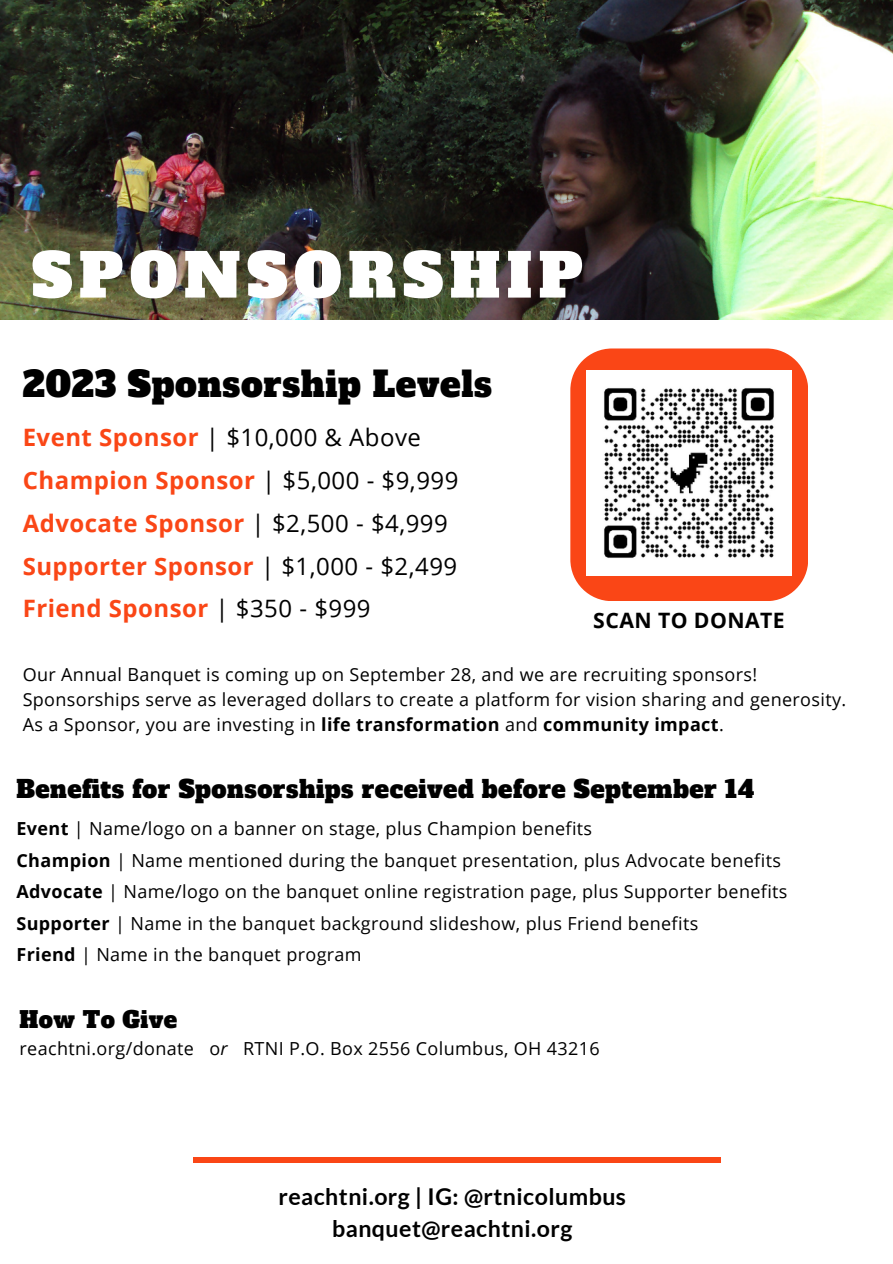
<style>
.page{position:relative;width:893px;height:1264px;background:#fff}
.page>*{position:absolute;margin:0;border:0;box-sizing:border-box;transform-origin:0 0}
.t1{font:60px "Alfa Slab One";letter-spacing:.11em;color:#fff}
.t2{font:34.5px "Alfa Slab One";letter-spacing:.02em;color:#000}
.t3{font:700 24px "Open Sans";letter-spacing:.02em;color:#fa4616}
.t4{font:24px "Alfa Slab One";letter-spacing:.02em;color:#000}
.t5{font:24px "Open Sans";letter-spacing:.02em;color:#000}
.t6{font:700 23.1px "Lato";letter-spacing:.02em;color:#000}
.t7{font:22.5px "Alfa Slab One";letter-spacing:.02em;color:#000}
.t8{font:700 21.15px "Open Sans";letter-spacing:.02em;color:#000}
.t9{font:18px/24.8px "Open Sans";letter-spacing:.02em;color:#000}
.s1{font-weight:700;color:#fa4616}
.s2{font-weight:400;color:#000}
.s3{font-weight:700}
.s4{font-style:italic}
</style>
<div class="page">
<div style="left:570px;top:348px;width:238px;height:253px;background:#fa4616;border-radius:42px"></div>
<img style="left:0;top:0;width:892px;height:320px">
<div style="left:193px;top:1156px;width:527px;height:6px;background:#fa4616"></div>
<img style="left:586px;top:371px;width:205px;height:204px">
<p class="t1" style="left:32px;top:235px;width:552px">SPONSORSHIP</p>
<p class="t2" style="left:23px;top:361px;width:471px">2023 Sponsorship Levels</p>
<p class="t5" style="left:23px;top:420px;width:400px"><span class="s1">Event Sponsor</span> | $10,000 &amp; Above</p>
<p class="t3" style="left:23px;top:463px;width:437px">Champion Sponsor <span class="s2">| $5,000 - $9,999</span></p>
<p class="t3" style="left:23px;top:506px;width:426px">Advocate Sponsor <span class="s2">| $2,500 - $4,999</span></p>
<p class="t3" style="left:23px;top:549px;width:436px">Supporter Sponsor <span class="s2">| $1,000 - $2,499</span></p>
<p class="t3" style="left:23px;top:591px;width:349px">Friend Sponsor <span class="s2">| $350 - $999</span></p>
<p class="t8" style="left:593px;top:605px;width:193px">SCAN TO DONATE</p>
<p class="t9" style="left:23px;top:661px;width:825px">Our Annual Banquet is coming up on September 28, and we are recruiting sponsors!<br>Sponsorships serve as leveraged dollars to create a platform for vision sharing and generosity.<br>As a Sponsor, you are investing in <span class="s3">life transformation</span> and <span class="s3">community impact</span>.</p>
<p class="t4" style="left:16px;top:773px;width:739px">Benefits for Sponsorships received before September 14</p>
<p class="t9" style="left:16px;top:815px;width:577px"><span class="s3">Event</span> | Name/logo on a banner on stage, plus Champion benefits</p>
<p class="t9" style="left:16px;top:847px;width:766px"><span class="s3">Champion</span> | Name mentioned during the banquet presentation, plus Advocate benefits</p>
<p class="t9" style="left:16px;top:878px;width:772px"><span class="s3">Advocate</span> | Name/logo on the banquet online registration page, plus Supporter benefits</p>
<p class="t9" style="left:16px;top:910px;width:683px"><span class="s3">Supporter</span> | Name in the banquet background slideshow, plus Friend benefits</p>
<p class="t9" style="left:16px;top:941px;width:347px"><span class="s3">Friend</span> | Name in the banquet program</p>
<p class="t7" style="left:20px;top:1004px;width:159px">How To Give</p>
<p class="t9" style="left:20px;top:1035px;width:581px">reachtni.org/donate o<span class="s4">r</span> RTNI P.O. Box 2556 Columbus, OH 43216</p>
<p class="t6" style="left:278px;top:1182px;width:349px">reachtni.org | IG: @rtnicolumbus</p>
<p class="t6" style="left:332px;top:1213px;width:242px">banquet@reachtni.org</p>
</div>
